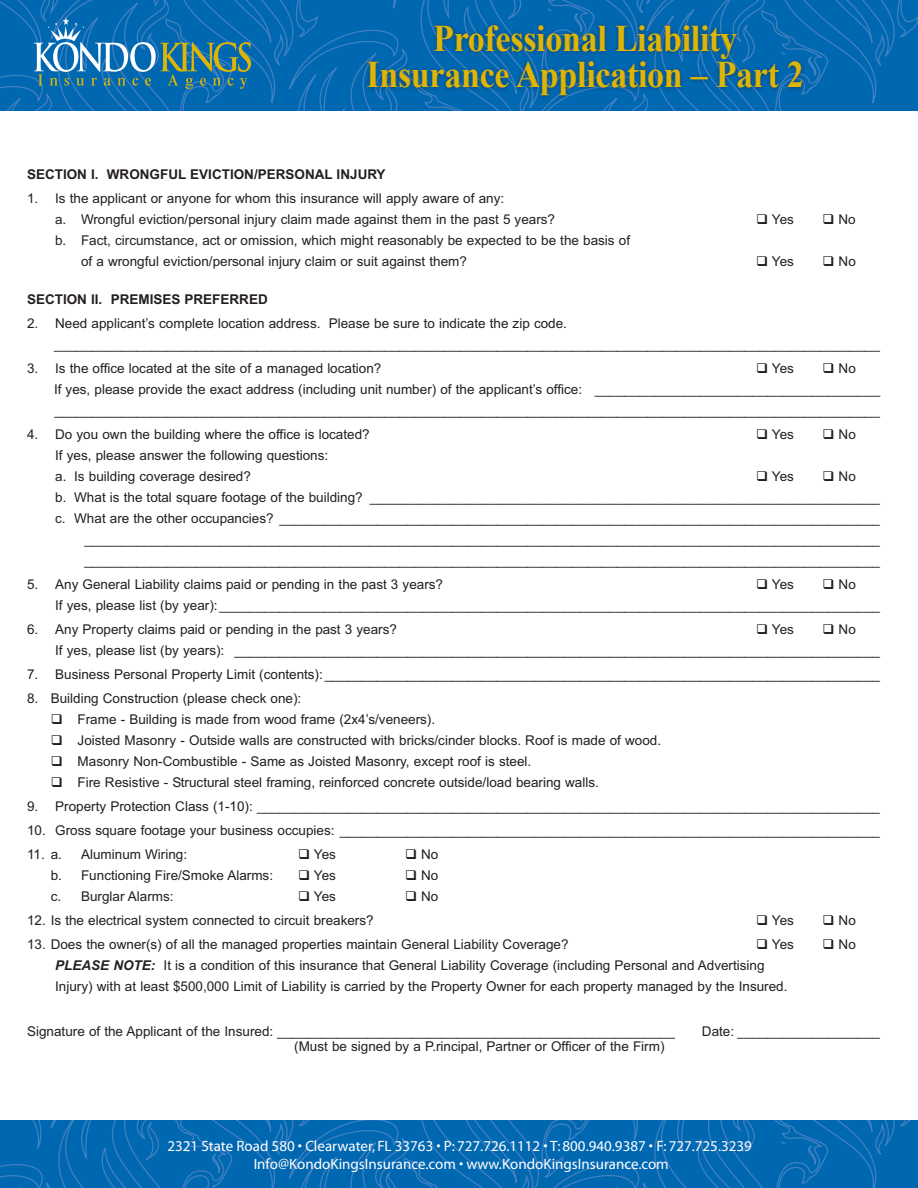
<style>
.page{position:relative;width:918px;height:1188px;background:#fff}
.page>*{position:absolute;margin:0;border:0;box-sizing:border-box;transform-origin:0 0}
.t1{font:700 37.5px/36px "Times New Roman";letter-spacing:-.01em;color:#deb506;text-align:center;scale:.91 1}
.t2{font:15px "Myriad";color:#fff}
.t3{font:13.5px/21px "Arial";color:#231e1f}
.t4{font:700 13.5px "Arial";color:#231e1f}
.s1{font-weight:700;font-style:italic}
</style>
<div class="page">
<svg style="left:0;top:0;width:918px;height:111px;background:#0569b2"></svg>
<svg style="left:281px;top:0;width:191px;height:111px;background:#0569b2"></svg>
<div style="left:363px;top:21px;width:443px;height:78px;background:#231f20;opacity:.5"></div>
<svg style="left:34px;top:17px;width:217px;height:72px;background:#2f7daa"></svg>
<svg style="left:0;top:1120px;width:281px;height:68px;background:#0569b2"></svg>
<svg style="left:281px;top:1120px;width:637px;height:68px;background:#0569b2"></svg>
<p class="t1" style="left:366px;top:19px;width:482px">Professional Liability<br>Insurance Application – Part 2</p>
<p class="t4" style="left:27px;top:166px;width:360px">SECTION I. WRONGFUL EVICTION/PERSONAL INJURY</p>
<p class="t3" style="left:55px;top:188px;width:502px;text-indent:-28px">1. Is the applicant or anyone for whom this insurance will apply aware of any:<br>a. Wrongful eviction/personal injury claim made against them in the past 5 years?</p>
<p class="t3" style="left:81px;top:230px;width:551px;text-indent:-26px">b. Fact, circumstance, act or omission, which might reasonably be expected to be the basis of of a wrongful eviction/personal injury claim or suit against them?</p>
<p class="t3" style="left:772px;top:209px;width:24px">Yes</p>
<p class="t3" style="left:839px;top:209px;width:19px">No</p>
<p class="t3" style="left:772px;top:251px;width:24px">Yes</p>
<p class="t3" style="left:839px;top:251px;width:19px">No</p>
<p class="t4" style="left:27px;top:290px;width:242px">SECTION II. PREMISES PREFERRED</p>
<p class="t3" style="left:54px;top:313px;width:827px;text-indent:-27px">2. Need applicant’s complete location address. Please be sure to indicate the zip code. ______________________________________________________________________________________________________________</p>
<p class="t3" style="left:27px;top:358px;width:356px">3. Is the office located at the site of a managed location?</p>
<p class="t3" style="left:772px;top:358px;width:24px">Yes</p>
<p class="t3" style="left:54px;top:358px;width:828px;text-indent:785px">No<br>If yes, please provide the exact address (including unit number) of the applicant’s office: ______________________________________ ______________________________________________________________________________________________________________</p>
<p class="t3" style="left:27px;top:424px;width:344px">4. Do you own the building where the office is located?</p>
<p class="t3" style="left:772px;top:424px;width:24px">Yes</p>
<p class="t3" style="left:839px;top:424px;width:19px">No</p>
<p class="t3" style="left:55px;top:445px;width:275px">If yes, please answer the following questions: a. Is building coverage desired?</p>
<p class="t3" style="left:772px;top:466px;width:24px">Yes</p>
<p class="t3" style="left:839px;top:466px;width:19px">No</p>
<p class="t3" style="left:55px;top:487px;width:826px">b. What is the total square footage of the building? ____________________________________________________________________</p>
<p class="t3" style="left:55px;top:508px;width:826px">c. What are the other occupancies? ________________________________________________________________________________</p>
<p class="t3" style="left:84px;top:529px;width:797px">__________________________________________________________________________________________________________</p>
<p class="t3" style="left:84px;top:550px;width:797px">__________________________________________________________________________________________________________</p>
<p class="t3" style="left:27px;top:574px;width:418px">5. Any General Liability claims paid or pending in the past 3 years?</p>
<p class="t3" style="left:772px;top:574px;width:24px">Yes</p>
<p class="t3" style="left:55px;top:574px;width:826px;text-indent:783px">No<br>If yes, please list (by year): ________________________________________________________________________________________</p>
<p class="t3" style="left:27px;top:619px;width:371px">6. Any Property claims paid or pending in the past 3 years?</p>
<p class="t3" style="left:772px;top:619px;width:24px">Yes</p>
<p class="t3" style="left:55px;top:619px;width:826px;text-indent:783px">No<br>If yes, please list (by years): ______________________________________________________________________________________</p>
<p class="t3" style="left:27px;top:664px;width:855px">7. Business Personal Property Limit (contents):__________________________________________________________________________</p>
<p class="t3" style="left:78px;top:688px;width:585px;text-indent:-51px">8. Building Construction (please check one):<br>Frame - Building is made from wood frame (2x4’s/veneers).<br>Joisted Masonry - Outside walls are constructed with bricks/cinder blocks. Roof is made of wood.<br>Masonry Non-Combustible - Same as Joisted Masonry, except roof is steel.<br>Fire Resistive - Structural steel framing, reinforced concrete outside/load bearing walls.</p>
<p class="t3" style="left:27px;top:796px;width:855px">9. Property Protection Class (1-10): ___________________________________________________________________________________</p>
<p class="t3" style="left:27px;top:820px;width:855px">10. Gross square footage your business occupies: ________________________________________________________________________</p>
<p class="t3" style="left:27px;top:844px;width:36px">11. a.</p>
<p class="t3" style="left:81px;top:844px;width:108px">Aluminum Wiring:</p>
<p class="t3" style="left:314px;top:844px;width:24px">Yes</p>
<p class="t3" style="left:421px;top:844px;width:19px">No</p>
<p class="t3" style="left:51px;top:865px;width:224px">b. Functioning Fire/Smoke Alarms:</p>
<p class="t3" style="left:314px;top:865px;width:24px">Yes</p>
<p class="t3" style="left:421px;top:865px;width:19px">No</p>
<p class="t3" style="left:51px;top:886px;width:125px">c. Burglar Alarms:</p>
<p class="t3" style="left:314px;top:886px;width:24px">Yes</p>
<p class="t3" style="left:421px;top:886px;width:19px">No</p>
<p class="t3" style="left:27px;top:910px;width:348px">12. Is the electrical system connected to circuit breakers?</p>
<p class="t3" style="left:772px;top:910px;width:24px">Yes</p>
<p class="t3" style="left:839px;top:910px;width:19px">No</p>
<p class="t3" style="left:27px;top:934px;width:543px">13. Does the owner(s) of all the managed properties maintain General Liability Coverage?</p>
<p class="t3" style="left:772px;top:934px;width:24px">Yes</p>
<p class="t3" style="left:839px;top:934px;width:19px">No</p>
<p class="t3" style="left:55px;top:955px;width:734px"><span class="s1">PLEASE NOTE:</span> It is a condition of this insurance that General Liability Coverage (including Personal and Advertising<br>Injury) with at least $500,000 Limit of Liability is carried by the Property Owner for each property managed by the Insured.</p>
<p class="t3" style="left:27px;top:1021px;width:649px">Signature of the Applicant of the Insured: _____________________________________________________</p>
<p class="t3" style="left:702px;top:1021px;width:180px">Date: ___________________</p>
<p class="t3" style="left:294px;top:1036px;width:372px">(Must be signed by a P.rincipal, Partner or Officer of the Firm)</p>
<p class="t2" style="left:167px;top:1138px;width:586px">2321 State Road 580 • Clearwater, FL 33763 • P: 727.726.1112 • T: 800.940.9387 • F: 727.725.3239</p>
<p class="t2" style="left:254px;top:1156px;width:417px">Info@KondoKingsInsurance.com • www.KondoKingsInsurance.com</p>
</div>
